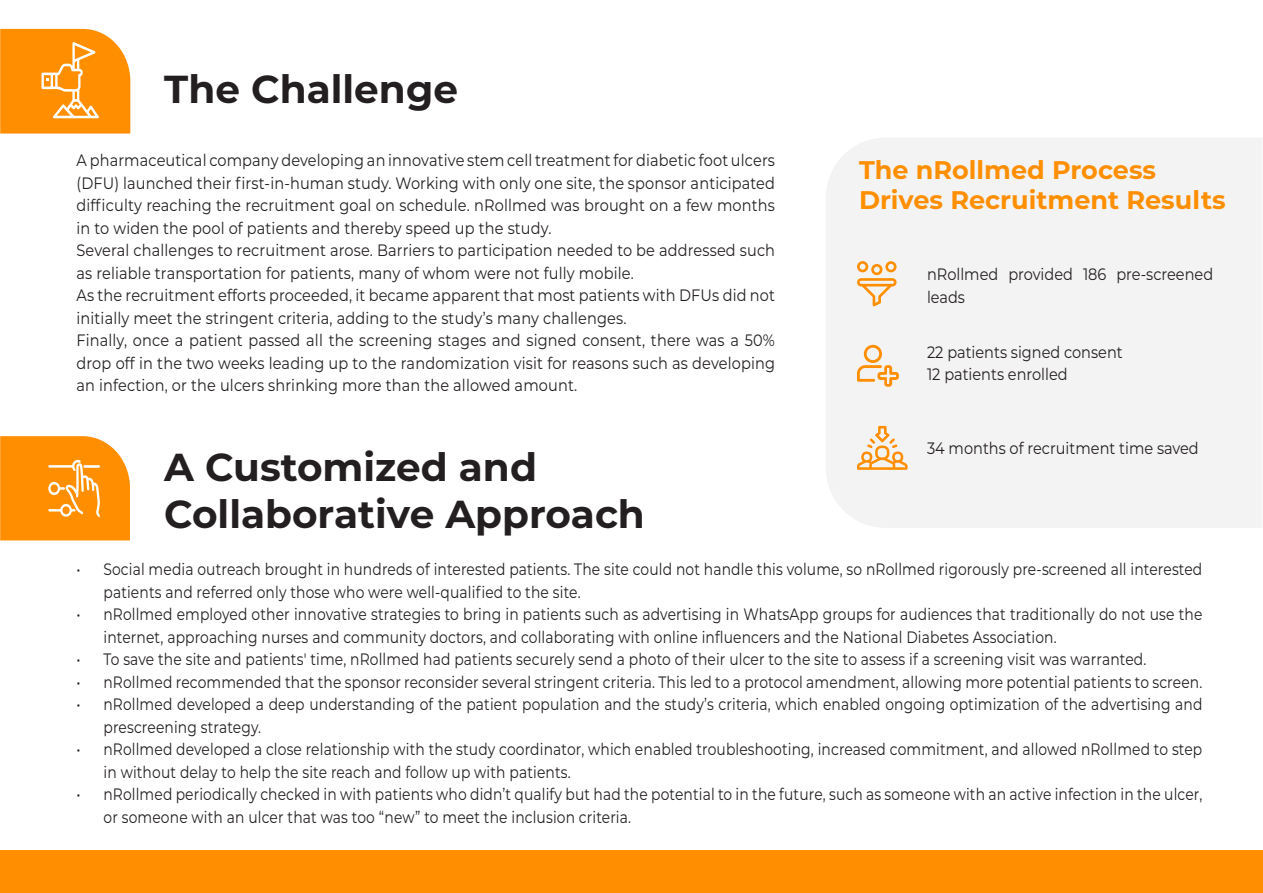
<style>
.page{position:relative;width:1263px;height:893px;background:#fff}
.page>*{position:absolute;margin:0;border:0;box-sizing:border-box;transform-origin:0 0}
.t1{font:700 39px/46.8px "Montserrat";color:#231f20}
.t2{font:700 25.5px/30.6px "Montserrat";color:#ff8f00}
.t3{font:16.5px/22.5px "Montserrat";letter-spacing:.01em;color:#231f20;scale:.84 1}
.t4{font:16.5px/22.5px "Montserrat";letter-spacing:.01em;color:#231f20;scale:.88 1}
</style>
<div class="page">
<svg style="left:0;top:29px;width:130px;height:104px;background:#ff9a1b"></svg>
<svg style="left:0;top:436px;width:130px;height:104px;background:#ff9918"></svg>
<div style="left:826px;top:138px;width:436px;height:390px;background:#f4f3f3"></div>
<svg style="left:857px;top:261px;width:40px;height:45px"></svg>
<svg style="left:857px;top:426px;width:50px;height:44px"></svg>
<svg style="left:857px;top:345px;width:42px;height:42px"></svg>
<div style="left:0;top:850px;width:1263px;height:43px;background:#ff8f00"></div>
<h1 class="t1" style="left:164px;top:63px;width:295px">The Challenge</h1>
<p class="t4" style="left:77px;top:148px;width:795px">A pharmaceutical company developing an innovative stem cell treatment for diabetic foot ulcers (DFU) launched their first i n- -human study. Working with only one site, the sponsor anticipated difficulty reaching the recruitment goal on schedule. nRollmed was brought on a few months in to widen the pool of patients and thereby speed up the study.<br>Several challenges to recruitment arose. Barriers to participation needed to be addressed such as reliable transportation for patients, many of whom were not fully mobile.<br>As the recruitment efforts proceeded it, became apparent that most patients with DFUs did not initially meet the stringent criteria, adding to the study s’ many challenges.<br>Finally, once a patient passed all the screening stages and signed consent, there was a 50% drop off in the two weeks leading up to the randomization visit for reasons such as developing an infection, or the ulcers shrinking more than the allowed amount.</p>
<h1 class="t1" style="left:164px;top:442px;width:482px">A Customized and<br>Collaborative Approach</h1>
<h2 class="t2" style="left:859px;top:153px;width:368px">The nRollmed Process<br>Drives Recruitment Results</h2>
<p class="t4" style="left:927px;top:263px;width:83px">nRollmed leads</p>
<p class="t4" style="left:1008px;top:263px;width:75px">provided</p>
<p class="t4" style="left:1083px;top:263px;width:28px">186</p>
<p class="t4" style="left:1116px;top:263px;width:112px">pre-screened</p>
<p class="t4" style="left:927px;top:340px;width:224px">22 patients signed consent<br>12 patients enrolled</p>
<p class="t4" style="left:927px;top:436px;width:310px">34 months of recruitment time saved</p>
<p class="t3" style="left:77px;top:557px;width:6px">•</p>
<p class="t3" style="left:77px;top:602px;width:6px">•</p>
<p class="t3" style="left:77px;top:647px;width:6px">•</p>
<p class="t3" style="left:77px;top:670px;width:6px">•</p>
<p class="t3" style="left:77px;top:692px;width:6px">•</p>
<p class="t3" style="left:77px;top:737px;width:6px">•</p>
<p class="t3" style="left:77px;top:782px;width:6px">•</p>
<p class="t3" style="left:103px;top:557px;width:1310px">Social media outreach brought in hundreds of interested patients. The site could not handle this volume, so nRollmed rigorously pre-screened all interested</p>
<p class="t3" style="left:103px;top:580px;width:1310px">patients and referred only those who were well-qualified to the site.<br>nRollmed employed other innovative strategies to bring in patients such as advertising in WhatsApp groups for audiences that traditionally do not use the</p>
<p class="t3" style="left:103px;top:625px;width:1243px">internet, approaching nurses and community doctors, and collaborating with online influencers and the National Diabetes Association.<br>To save the site and patients' time, nRollmed had patients securely send a photo of their ulcer to the site to assess aif screening visit was warranted.</p>
<p class="t3" style="left:103px;top:670px;width:1310px">nRollmed recommended that the sponsor reconsider several stringent criteria. This led to a protocol amendment, allowing more potential patients to screen.</p>
<p class="t3" style="left:103px;top:692px;width:1310px">nRollmed developed a deep understanding of the patient population and the study s’ criteria, which enabled ongoing optimization of the advertising and</p>
<p class="t3" style="left:103px;top:715px;width:1310px">prescreening strategy.<br>nRollmed developed a close relationship with the study coordinator, which enabled troubleshooting, increased commitment, and allowed nRollmed to step</p>
<p class="t3" style="left:103px;top:760px;width:1310px">in without delay to help the site reach and follow up with patients.<br>nRollmed periodically checked in with patients who didn t’ qualify but had the potential to in the future, such as someone with an active infection in the ulcer,</p>
<p class="t3" style="left:104px;top:805px;width:629px">or someone with an ulcer that was too “new” to meet the inclusion criteria.</p>
</div>
